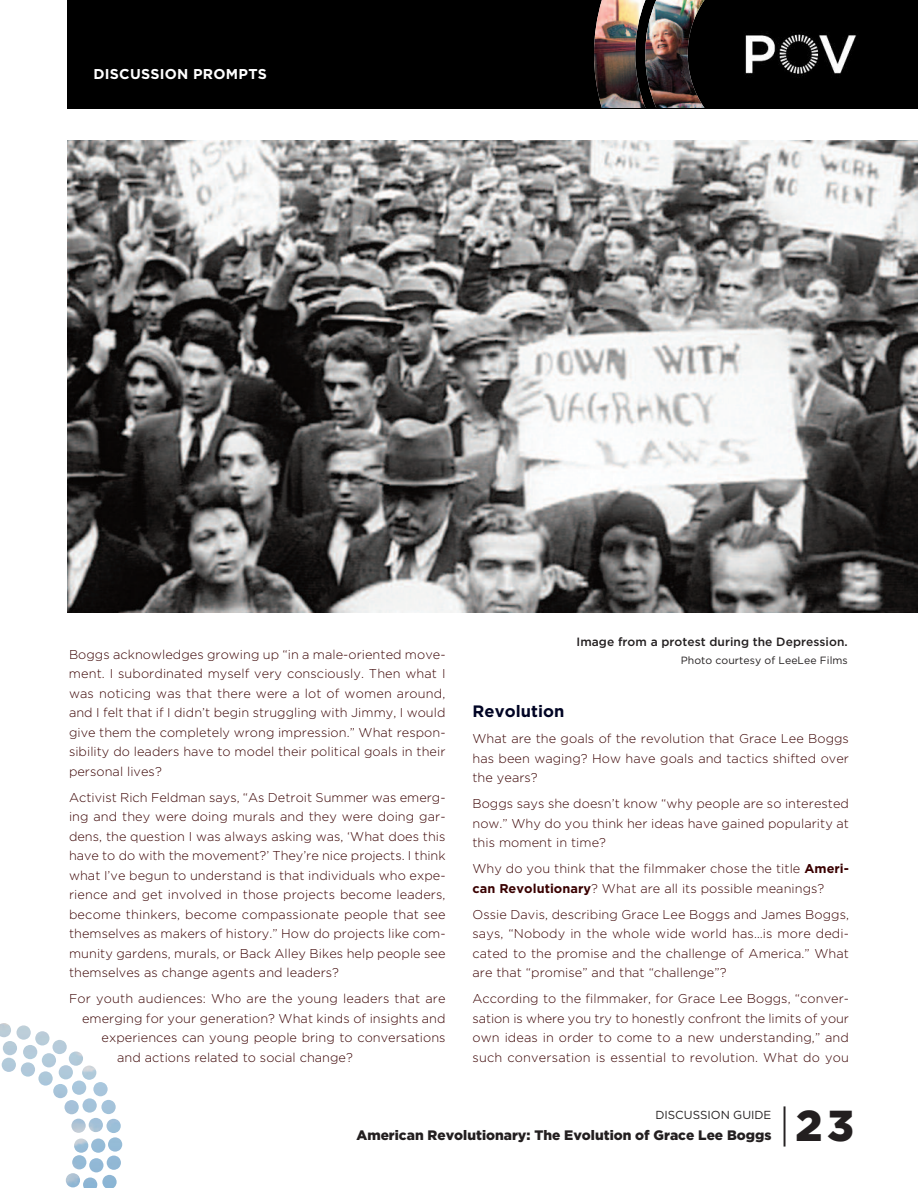
<style>
.page{position:relative;width:918px;height:1188px;background:#fff}
.page>*{position:absolute;margin:0;border:0;box-sizing:border-box;transform-origin:0 0}
.t1{font:900 43.35px "Gotham";color:#231f20}
.t2{font:700 16.5px "Gotham";letter-spacing:.005em;color:#000424}
.t3{font:700 14.25px "Gotham";letter-spacing:.02em;color:#fff}
.t4{font:900 13.65px "Gotham";color:#231f20}
.t5{font:300 12.75px/19.5px "Gotham";letter-spacing:.005em;color:#390000;text-align:justify}
.t6{font:500 12px "Gotham";letter-spacing:.005em;color:#231f20}
.t7{font:11.7px "Gotham";color:#231f20}
.t8{font:10.5px "Gotham";letter-spacing:.005em;color:#231f20}
.s1{font-weight:700}
.s2{font-weight:300}
</style>
<div class="page">
<div style="left:68px;top:0;width:850px;height:108px;background:#000"></div>
<img style="left:745px;top:33px;width:112px;height:43px">
<img style="left:594px;top:0;width:110px;height:108px">
<img style="left:68px;top:140px;width:850px;height:472px">
<svg style="left:65px;top:1087px;width:57px;height:101px"></svg>
<img style="left:0;top:1023px;width:107px;height:110px">
<p class="t3" style="left:93px;top:66px;width:175px">DISCUSSION PROMPTS</p>
<p class="t5" style="left:69px;top:645px;width:378px">Boggs acknowledges growing up “in a male-oriented move&shy;ment. I subordinated myself very consciously. Then what I was noticing was that there were a lot of women around, and I felt that if I didn’t begin struggling with Jimmy, I would give them the completely wrong impression.” What respon&shy;sibility do leaders have to model their political goals in their personal lives?</p>
<p class="t5" style="left:69px;top:788px;width:378px">Activist Rich Feldman says, “As Detroit Summer was emerg&shy;ing and they were doing murals and they were doing gar&shy;dens, the question I was always asking was, ‘What does this have to do with the movement?’ They’re nice projects. I think what I’ve begun to understand is that individuals who expe&shy;rience and get involved in those projects become leaders, become thinkers, become compassionate people that see themselves as makers of history.” How do projects like com&shy;munity gardens, murals, or Back Alley Bikes help people see themselves as change agents and leaders?</p>
<p class="t5" style="left:69px;top:989px;width:378px">For youth audiences: Who are the young leaders that are</p>
<p class="t5" style="left:82px;top:1009px;width:365px">emerging for your generation? What kinds of insights and</p>
<p class="t5" style="left:102px;top:1028px;width:345px">experiences can young people bring to conversations</p>
<p class="t5" style="left:117px;top:1048px;width:237px">and actions related to social change?</p>
<p class="t6" style="left:577px;top:635px;width:273px">Image from a protest during the Depression.</p>
<p class="t8" style="left:681px;top:654px;width:168px">Photo courtesy of LeeLee Films</p>
<p class="t2" style="left:472px;top:702px;width:93px">Revolution</p>
<p class="t5" style="left:472px;top:729px;width:378px">What are the goals of the revolution that Grace Lee Boggs has been waging? How have goals and tactics shifted over the years?</p>
<p class="t5" style="left:472px;top:794px;width:378px">Boggs says she doesn’t know “why people are so interested now.” Why do you think her ideas have gained popularity at this moment in time?</p>
<p class="t5" style="left:472px;top:859px;width:378px">Why do you think that the filmmaker chose the title <span class="s1">Ameri&shy;can Revolutionary</span>? What are all its possible meanings?</p>
<p class="t5" style="left:472px;top:904px;width:378px">Ossie Davis, describing Grace Lee Boggs and James Boggs, says, “Nobody in the whole wide world has…is more dedi&shy;cated to the promise and the challenge of America.” What are that “promise” and that “challenge”?</p>
<p class="t5" style="left:472px;top:989px;width:378px">According to the filmmaker, for Grace Lee Boggs, “conver&shy;sation is where you try to honestly confront the limits of your own ideas in order to come to a new understanding,” and such conversation is essential to revolution. What do you</p>
<p class="t7" style="left:655px;top:1108px;width:117px">DISCUSSION GUIDE</p>
<p class="t4" style="left:356px;top:1127px;width:417px">American Revolutionary: The Evolution of Grace Lee Boggs</p>
<h1 class="t1" style="left:779px;top:1100px;width:77px"><span class="s2">|</span>23</h1>
</div>
